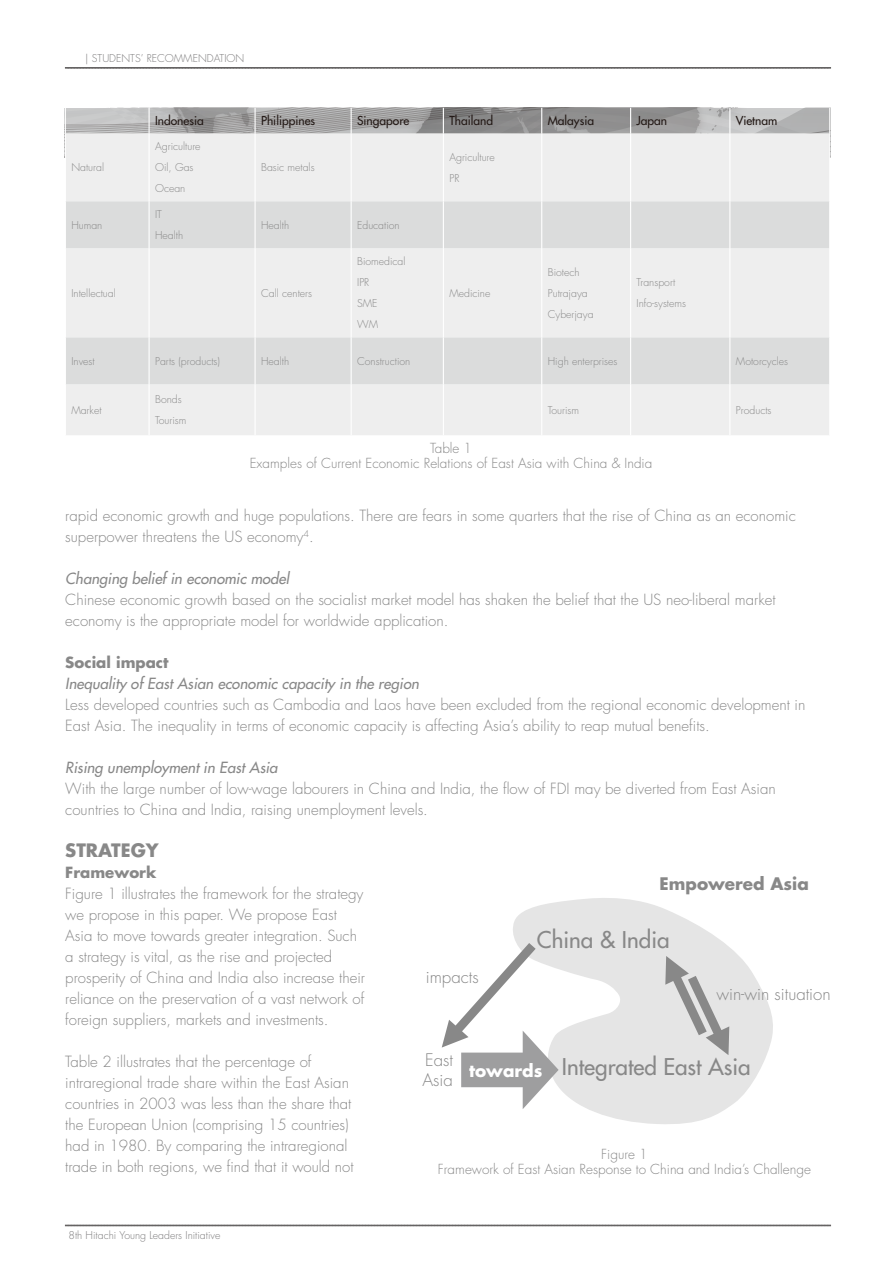
<style>
.page{position:relative;width:893px;height:1263px;background:#fff}
.page>*{position:absolute;margin:0;border:0;box-sizing:border-box;transform-origin:0 0}
.t1{font:22.5px "Futura";color:#888}
.t2{font:700 18px "Futura";color:#888}
.t3{font:300 16.8px/19.6px "Futura";color:#888}
.t4{font:700 16.8px "Futura";color:#888}
.t5{font:700 16.8px "Futura";color:#fff}
.t6{font:300 15px/21px "Futura";color:#888}
.t7{font:italic 15px "Futura";color:#888}
.t8{font:700 15px "Futura";color:#888}
.t9{font:300 13.5px/15px "Futura";color:#888;text-align:center}
.t10{font:12px "Futura";color:#221815}
.t11{font:300 10.5px/21px "Futura";color:#888}
.t12{font:300 10.5px "Futura";color:#7d7c7d}
</style>
<div class="page">
<svg style="left:65px;top:67px;width:766px;height:2px;background:#7a7979"></svg>
<svg style="left:65px;top:1224px;width:766px;height:2px;background:#959494"></svg>
<div style="left:66px;top:157px;width:763px;height:278px;background:#eee"></div>
<svg style="left:66px;top:201px;width:763px;height:183px;background:#e4e4e4"></svg>
<svg style="left:66px;top:108px;width:765px;height:49px;background:#c7c7c7"></svg>
<hr style="left:149px;top:133px;width:1px;height:68px;background:#fff">
<hr style="left:254px;top:133px;width:2px;height:68px;background:#fff">
<hr style="left:351px;top:133px;width:1px;height:68px;background:#fff">
<hr style="left:443px;top:133px;width:1px;height:68px;background:#fff">
<hr style="left:541px;top:133px;width:1px;height:68px;background:#fff">
<hr style="left:630px;top:133px;width:1px;height:68px;background:#fff">
<hr style="left:729px;top:133px;width:1px;height:68px;background:#fff">
<hr style="left:829px;top:133px;width:1px;height:68px;background:#fff">
<hr style="left:149px;top:201px;width:1px;height:47px;background:#fff">
<hr style="left:254px;top:201px;width:2px;height:47px;background:#fff">
<hr style="left:351px;top:201px;width:1px;height:47px;background:#fff">
<hr style="left:443px;top:201px;width:1px;height:47px;background:#fff">
<hr style="left:541px;top:201px;width:1px;height:47px;background:#fff">
<hr style="left:630px;top:201px;width:1px;height:47px;background:#fff">
<hr style="left:729px;top:201px;width:1px;height:47px;background:#fff">
<hr style="left:149px;top:248px;width:1px;height:89px;background:#fff">
<hr style="left:254px;top:248px;width:2px;height:89px;background:#fff">
<hr style="left:351px;top:248px;width:1px;height:89px;background:#fff">
<hr style="left:443px;top:248px;width:1px;height:89px;background:#fff">
<hr style="left:541px;top:248px;width:1px;height:89px;background:#fff">
<hr style="left:630px;top:248px;width:1px;height:89px;background:#fff">
<hr style="left:729px;top:248px;width:1px;height:89px;background:#fff">
<hr style="left:149px;top:337px;width:1px;height:47px;background:#fff">
<hr style="left:254px;top:337px;width:2px;height:47px;background:#fff">
<hr style="left:351px;top:337px;width:1px;height:47px;background:#fff">
<hr style="left:443px;top:337px;width:1px;height:47px;background:#fff">
<hr style="left:541px;top:337px;width:1px;height:47px;background:#fff">
<hr style="left:630px;top:337px;width:1px;height:47px;background:#fff">
<hr style="left:729px;top:337px;width:1px;height:47px;background:#fff">
<hr style="left:149px;top:384px;width:1px;height:51px;background:#fff">
<hr style="left:254px;top:384px;width:2px;height:51px;background:#fff">
<hr style="left:351px;top:384px;width:1px;height:51px;background:#fff">
<hr style="left:443px;top:384px;width:1px;height:51px;background:#fff">
<hr style="left:541px;top:384px;width:1px;height:51px;background:#fff">
<hr style="left:630px;top:384px;width:1px;height:51px;background:#fff">
<hr style="left:729px;top:384px;width:1px;height:51px;background:#fff">
<svg style="left:513px;top:898px;width:260px;height:226px;fill:#e5e5e5"></svg>
<svg style="left:665px;top:956px;width:64px;height:99px;background:#cbcbcb"></svg>
<svg style="left:442px;top:943px;width:117px;height:166px"></svg>
<p class="t12" style="left:85px;top:52px;width:161px">| STUDENTS’ RECOMMENDATION</p>
<p class="t11" style="left:71px;top:157px;width:34px">Natural</p>
<p class="t10" style="left:155px;top:113px;width:50px">Indonesia</p>
<p class="t10" style="left:261px;top:113px;width:56px">Philippines</p>
<p class="t10" style="left:357px;top:113px;width:54px">Singapore</p>
<p class="t10" style="left:449px;top:113px;width:45px">Thailand</p>
<p class="t10" style="left:548px;top:113px;width:48px">Malaysia</p>
<p class="t10" style="left:637px;top:113px;width:32px">Japan</p>
<p class="t10" style="left:736px;top:113px;width:43px">Vietnam</p>
<p class="t11" style="left:155px;top:136px;width:47px">Agriculture<br>Oil, Gas<br>Ocean</p>
<p class="t11" style="left:261px;top:157px;width:55px">Basic metals</p>
<p class="t11" style="left:449px;top:147px;width:47px">Agriculture<br>PR</p>
<p class="t11" style="left:71px;top:215px;width:33px">Human</p>
<p class="t11" style="left:155px;top:204px;width:30px">IT<br>Health</p>
<p class="t11" style="left:261px;top:215px;width:30px">Health</p>
<p class="t11" style="left:357px;top:215px;width:44px">Education</p>
<p class="t11" style="left:71px;top:283px;width:46px">Intellectual</p>
<p class="t11" style="left:261px;top:283px;width:52px">Call centers</p>
<p class="t11" style="left:357px;top:251px;width:50px">Biomedical<br>IPR<br>SME<br>WM</p>
<p class="t11" style="left:449px;top:283px;width:43px">Medicine</p>
<p class="t11" style="left:548px;top:262px;width:47px">Biotech<br>Putrajaya<br>Cyberjaya</p>
<p class="t11" style="left:637px;top:272px;width:51px">Transport<br>Info-systems</p>
<p class="t11" style="left:71px;top:351px;width:25px">Invest</p>
<p class="t11" style="left:155px;top:351px;width:66px">Parts (products)</p>
<p class="t11" style="left:261px;top:351px;width:30px">Health</p>
<p class="t11" style="left:357px;top:351px;width:55px">Construction</p>
<p class="t11" style="left:548px;top:351px;width:71px">High enterprises</p>
<p class="t11" style="left:736px;top:351px;width:54px">Motorcycles</p>
<p class="t11" style="left:71px;top:400px;width:32px">Market</p>
<p class="t11" style="left:155px;top:389px;width:33px">Bonds<br>Tourism</p>
<p class="t11" style="left:548px;top:400px;width:33px">Tourism</p>
<p class="t11" style="left:736px;top:400px;width:37px">Products</p>
<p class="t9" style="left:250px;top:441px;width:404px">Table 1<br>Examples of Current Economic Relations of East Asia with China &amp; India</p>
<p class="t6" style="left:65px;top:505px;width:732px">rapid economic growth and huge populations. There are fears in some quarters that the rise of China as an economic superpower threatens the US economy<sup>4</sup>.</p>
<p class="t7" style="left:65px;top:569px;width:225px">Changing belief in economic model</p>
<p class="t6" style="left:65px;top:589px;width:712px">Chinese economic growth based on the socialist market model has shaken the belief that the US neo-liberal market economy is the appropriate model for worldwide application.</p>
<p class="t8" style="left:65px;top:652px;width:105px">Social impact</p>
<p class="t7" style="left:65px;top:674px;width:355px">Inequality of East Asian economic capacity in the region</p>
<p class="t6" style="left:65px;top:694px;width:742px">Less developed countries such as Cambodia and Laos have been excluded from the regional economic development in<br>East Asia. The inequality in terms of economic capacity is affecting Asia’s ability to reap mutual benefits.</p>
<p class="t7" style="left:65px;top:758px;width:214px">Rising unemployment in East Asia</p>
<p class="t6" style="left:65px;top:778px;width:712px">With the large number of low-wage labourers in China and India, the flow of FDI may be diverted from East Asian countries to China and India, raising unemployment levels.</p>
<p class="t2" style="left:65px;top:838px;width:95px">STRATEGY</p>
<p class="t8" style="left:65px;top:862px;width:93px">Framework</p>
<p class="t6" style="left:65px;top:883px;width:301px">Figure 1 illustrates the framework for the strategy we propose in this paper. We propose East Asia to move towards greater integration. Such a strategy is vital, as the rise and projected prosperity of China and India also increase their reliance on the preservation of a vast network of foreign suppliers, markets and investments.</p>
<p class="t6" style="left:65px;top:1051px;width:290px">Table 2 illustrates that the percentage of intraregional trade share within the East Asian countries in 2003 was less than the share that the European Union (comprising 15 countries) had in 1980. By comparing the intraregional trade in both regions, we find that it would not</p>
<p class="t4" style="left:660px;top:872px;width:151px">Empowered Asia</p>
<h1 class="t1" style="left:537px;top:925px;width:134px">China &amp; India</h1>
<p class="t3" style="left:426px;top:967px;width:54px">impacts</p>
<p class="t3" style="left:716px;top:984px;width:116px">win-win situation</p>
<p class="t3" style="left:422px;top:1050px;width:32px">East<br>Asia</p>
<p class="t5" style="left:469px;top:1059px;width:75px">towards</p>
<h1 class="t1" style="left:562px;top:1053px;width:190px">Integrated East Asia</h1>
<p class="t9" style="left:438px;top:1147px;width:375px">Figure 1<br>Framework of East Asian Response to China and India’s Challenge</p>
<p class="t12" style="left:69px;top:1228px;width:153px">8th Hitachi Young Leaders Initiative</p>
</div>
